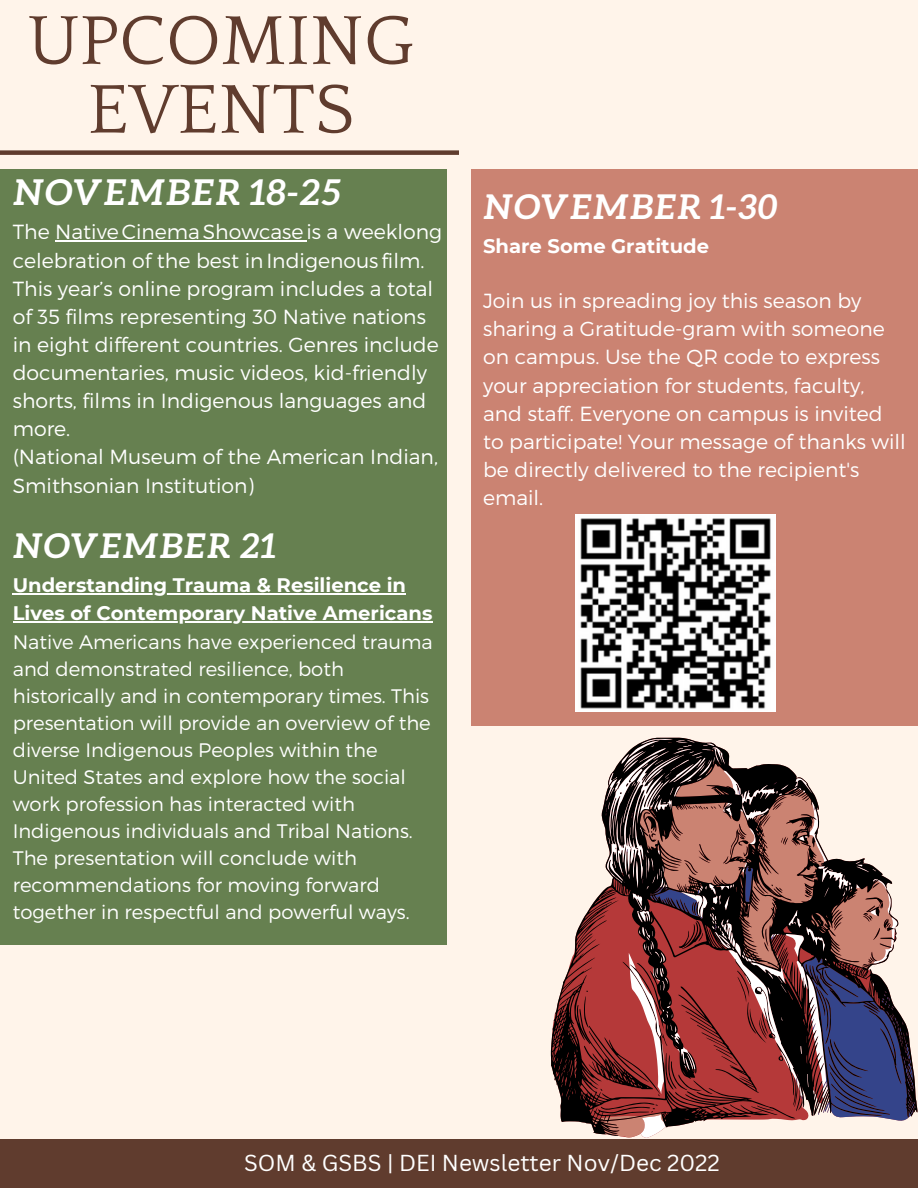
<style>
.page{position:relative;width:918px;height:1188px;background:#fff4ea}
.page>*{position:absolute;margin:0;border:0;box-sizing:border-box;transform-origin:0 0}
.t1{font:72.15px/68.8px "Quattrocento";color:#603c2e;text-align:center}
.t2{font:italic 700 35.7px "Aleo";letter-spacing:.015em;color:#fff}
.t3{font:italic 700 34.2px "Aleo";letter-spacing:.015em;color:#fff}
.t4{font:22.5px "Canva Sans";color:#fff}
.t5{font:300 20.4px/28.2px "Montserrat";color:#fff}
.t6{font:300 19.5px/27px "Montserrat";color:#fff}
.t7{font:700 19.5px/28.2px "Montserrat";color:#fff}
</style>
<div class="page">
<div style="left:0;top:1139px;width:918px;height:49px;background:#603c2e"></div>
<div style="left:0;top:169px;width:447px;height:776px;background:#668050"></div>
<div style="left:0;top:150px;width:459px;height:5px;background:#603c2e"></div>
<svg style="left:551px;top:737px;width:367px;height:398px"></svg>
<svg style="left:606px;top:739px;width:291px;height:399px"></svg>
<div style="left:472px;top:169px;width:446px;height:557px;background:#cb8372"></div>
<img style="left:576px;top:515px;width:200px;height:197px">
<hr style="left:55px;top:241px;width:251px;height:1px;background:#fff">
<hr style="left:13px;top:593px;width:393px;height:2px;background:#fff">
<hr style="left:13px;top:622px;width:419px;height:1px;background:#fff">
<h1 class="t1" style="left:27px;top:8px;width:389px">UPCOMING<br>EVENTS</h1>
<h2 class="t2" style="left:13px;top:171px;width:330px">NOVEMBER 18-25</h2>
<p class="t5" style="left:13px;top:217px;width:431px">The NativeCinemaShowcaseis a weeklong celebration of the best inIndigenous film.<br>This year’s online program includes a total of 35 films representing 30 Native nations in eight different countries. Genres include documentaries, music videos, kid-friendly shorts, films in Indigenous languages and more.<br>(National Museum of the American Indian, Smithsonian Institution)</p>
<h3 class="t3" style="left:13px;top:526px;width:264px">NOVEMBER 21</h3>
<p class="t7" style="left:13px;top:571px;width:421px">Understanding Trauma &amp; Resilience in<br>Lives of Contemporary Native Americans</p>
<p class="t6" style="left:13px;top:627px;width:422px">Native Americans have experienced trauma and demonstrated resilience, both historically and in contemporary times. This presentation will provide an overview of the diverse Indigenous Peoples within the United States and explore how the social work profession has interacted with Indigenous individuals and Tribal Nations.<br>The presentation will conclude with recommendations for moving forward together in respectful and powerful ways.</p>
<h3 class="t3" style="left:483px;top:187px;width:296px">NOVEMBER 1-30</h3>
<p class="t7" style="left:483px;top:232px;width:227px">Share Some Gratitude</p>
<p class="t5" style="left:483px;top:286px;width:424px">Join us in spreading joy this season by sharing a Gratitude-gram with someone on campus. Use the QR code to express your appreciation for students, faculty, and staff. Everyone on campus is invited to participate! Your message of thanks will be directly delivered to the recipient's email.</p>
<p class="t4" style="left:244px;top:1147px;width:477px">SOM &amp; GSBS | DEI Newsletter Nov/Dec 2022</p>
</div>
